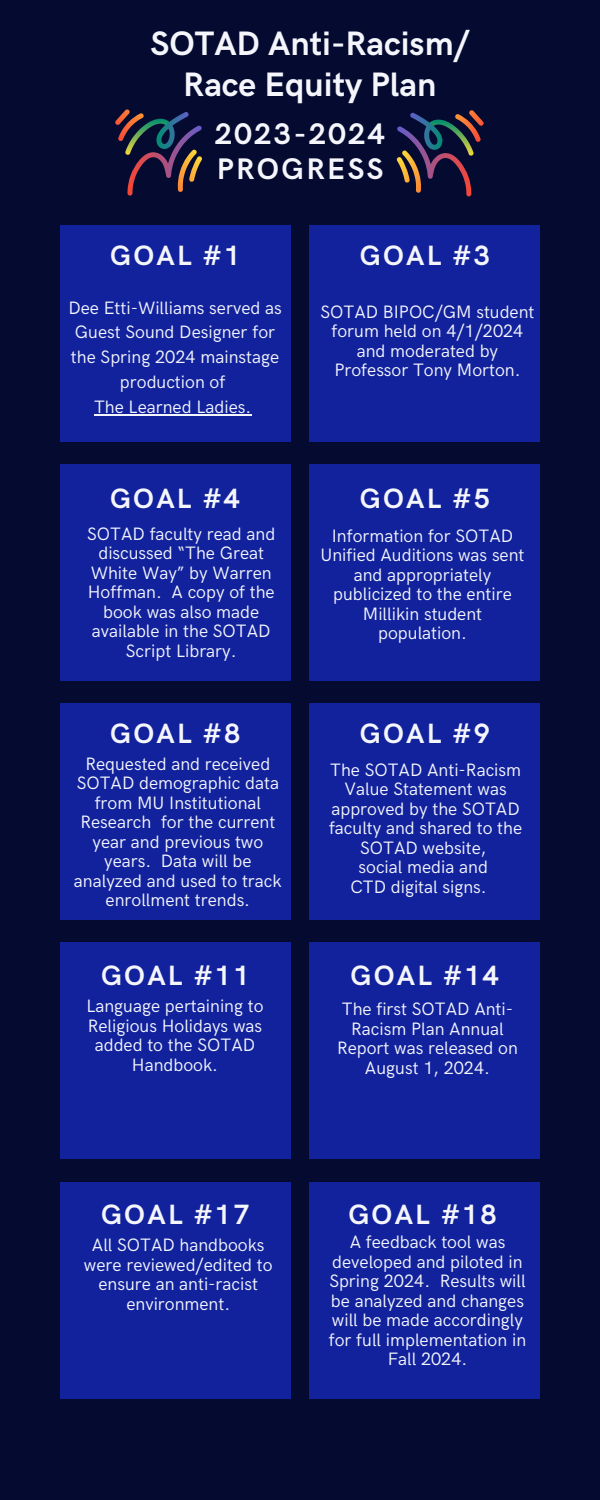
<style>
.page{position:relative;width:600px;height:1500px;background:#050a30}
.page>*{position:absolute;margin:0;border:0;box-sizing:border-box;transform-origin:0 0}
.t1{font:700 34px/40.5px "HK Grotesk";color:#f4f6fc;text-align:center}
.t2{font:700 29.9px/35.8px "HK Grotesk";letter-spacing:.08em;color:#f4f6fc}
.t3{font:700 28px "HK Grotesk";letter-spacing:.08em;color:#f4f6fc}
.t4{font:18px/19.5px "HK Grotesk";color:#f4f6fc;text-align:center}
</style>
<div class="page">
<div style="left:60px;top:225px;width:230px;height:217px;background:#12229d"></div>
<hr style="left:94px;top:414px;width:157px;height:2px;background:#f4f6fc">
<div style="left:310px;top:225px;width:230px;height:217px;background:#12229d"></div>
<div style="left:60px;top:464px;width:230px;height:217px;background:#12229d"></div>
<div style="left:310px;top:464px;width:230px;height:217px;background:#12229d"></div>
<div style="left:60px;top:703px;width:230px;height:217px;background:#12229d"></div>
<div style="left:310px;top:703px;width:230px;height:217px;background:#12229d"></div>
<div style="left:60px;top:943px;width:230px;height:216px;background:#12229d"></div>
<div style="left:310px;top:943px;width:230px;height:216px;background:#12229d"></div>
<div style="left:60px;top:1182px;width:230px;height:216px;background:#12229d"></div>
<div style="left:310px;top:1182px;width:230px;height:216px;background:#12229d"></div>
<img style="left:115px;top:109px;width:87px;height:87px">
<img style="left:397px;top:110px;width:87px;height:86px">
<p class="t1" style="left:151px;top:25px;width:320px">SOTAD Anti-Racism/<br>Race Equity Plan</p>
<p class="t2" style="left:215px;top:117px;width:172px">2023-2024<br>PROGRESS</p>
<h2 class="t3" style="left:110px;top:240px;width:132px">GOAL #1</h2>
<h1 class="t4" style="left:68px;top:296px;width:215px;line-height:24.8px">Dee Etti-Williams served as<br>Guest Sound Designer for the Spring 2024 mainstage production of</h1>
<p class="t4" style="left:94px;top:397px;width:159px">The Learned Ladies.</p>
<p class="t3" style="left:360px;top:240px;width:132px">GOAL #3</p>
<h2 class="t4" style="left:320px;top:303px;width:216px">SOTAD BIPOC/GM student forum held on 4/1/2024 and moderated by<br>Professor Tony Morton.</h2>
<h2 class="t3" style="left:110px;top:482px;width:132px">GOAL #4</h2>
<h2 class="t3" style="left:360px;top:482px;width:132px">GOAL #5</h2>
<p class="t4" style="left:87px;top:525px;width:190px">SOTAD faculty read and discussed “The Great<br>White Way” by Warren<br>Hoffman. A copy of the book was also made available in the SOTAD<br>Script Library.</p>
<h2 class="t4" style="left:321px;top:527px;width:205px">Information for SOTAD<br>Unified Auditions was sent and appropriately publicized to the entire<br>Millikin student population.</h2>
<h2 class="t3" style="left:110px;top:717px;width:132px">GOAL #8</h2>
<p class="t3" style="left:360px;top:717px;width:132px">GOAL #9</p>
<p class="t4" style="left:74px;top:755px;width:209px">Requested and received<br>SOTAD demographic data from MU Institutional<br>Research for the current year and previous two years. Data will be analyzed and used to track enrollment trends.</p>
<p class="t4" style="left:329px;top:760px;width:195px">The SOTAD Anti-Racism<br>Value Statement was approved by the SOTAD faculty and shared to the<br>SOTAD website,</p>
<p class="t4" style="left:359px;top:858px;width:131px">social media and</p>
<h2 class="t4" style="left:350px;top:877px;width:138px">CTD digital signs.</h2>
<h2 class="t3" style="left:101px;top:960px;width:150px">GOAL #11</h2>
<p class="t4" style="left:86px;top:997px;width:179px">Language pertaining to<br>Religious Holidays was added to the SOTAD<br>Handbook.</p>
<p class="t3" style="left:101px;top:1199px;width:150px">GOAL #17</p>
<p class="t4" style="left:84px;top:1236px;width:190px">All SOTAD handbooks were reviewed/edited to ensure an anti-racist environment.</p>
<p class="t3" style="left:351px;top:960px;width:150px">GOAL #14</p>
<h2 class="t4" style="left:337px;top:1000px;width:182px">The first SOTAD Anti-<br>Racism Plan Annual<br>Report was released on<br>August 1, 2024.</h2>
<p class="t3" style="left:348px;top:1199px;width:150px">GOAL #18</p>
<h2 class="t4" style="left:329px;top:1233px;width:199px">A feedback tool was developed and piloted in<br>Spring 2024. Results will be analyzed and changes will be made accordingly for full implementation in<br>Fall 2024.</h2>
</div>
